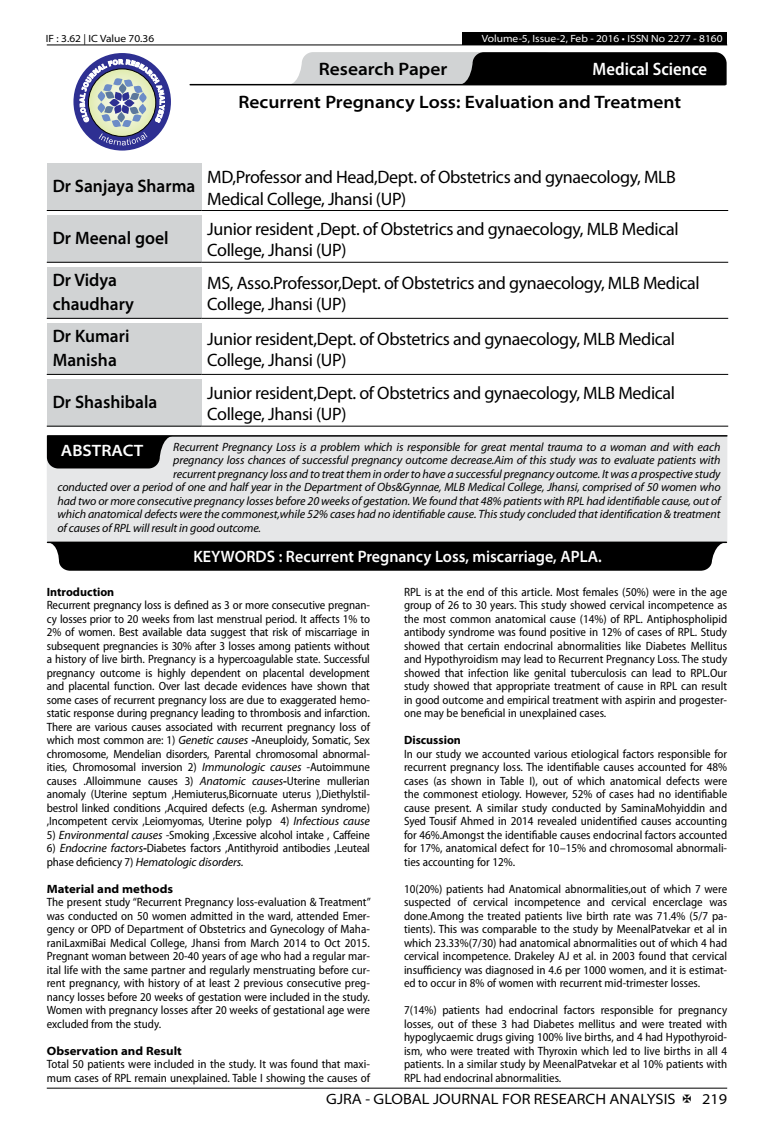
<style>
.page{position:relative;width:774px;height:1136px;background:#fff}
.page>*{position:absolute;margin:0;border:0;box-sizing:border-box;transform-origin:0 0}
.t1{font:18px/21.6px "Myriad Pro";letter-spacing:-.02em;color:#000}
.t2{font:600 semi-expanded 18px/23.4px "Myriad Pro";color:#000;scale:.9 1}
.t3{font:600 semi-expanded 18px "Myriad Pro";color:#000}
.t4{font:600 semi-condensed 18px "Myriad Pro";color:#fff}
.t5{font:600 semi-expanded 16.5px "Myriad Pro";color:#fff;scale:.9 1}
.t6{font:600 semi-expanded 16.5px "Myriad Pro";color:#fff}
.t7{font:semi-expanded 15px "Myriad Pro";color:#000}
.t8{font:semi-condensed 12px/13.5px "Myriad Pro";color:#000;text-align:justify}
.t9{font:italic 12px "Myriad Pro";letter-spacing:-.01em;color:#000}
.t10{font:700 semi-expanded 12px "Myriad Pro";color:#000}
.t11{font:700 12px "Myriad Pro";color:#000}
.t12{font:semi-expanded 10.5px "Myriad Pro";color:#fff}
.t13{font:semi-expanded 10.5px "Myriad Pro";color:#000}
.s1{font-style:italic;font-stretch:normal}
.s2{font-weight:700;font-stretch:normal}
</style>
<div class="page">
<hr style="left:47px;top:1087px;width:680px;height:1px;background:#000">
<div style="left:462px;top:32px;width:265px;height:13px;background:#000"></div>
<hr style="left:47px;top:45px;width:680px;height:1px;background:#000">
<svg style="left:288px;top:52px;width:439px;height:33px;background:#5a5a5b"></svg>
<hr style="left:190px;top:84px;width:535px;height:1px;background:#000">
<div style="left:73px;top:53px;width:98px;height:97px;background:#2e3092;border-radius:50%"></div>
<svg style="left:80px;top:59px;width:85px;height:86px"></svg>
<div style="left:47px;top:163px;width:154px;height:47px;background:#d1d3d4"></div>
<hr style="left:47px;top:210px;width:154px;height:1px;background:#000">
<hr style="left:201px;top:210px;width:527px;height:1px;background:#000">
<div style="left:47px;top:215px;width:154px;height:47px;background:#d1d3d4"></div>
<hr style="left:47px;top:262px;width:154px;height:1px;background:#000">
<hr style="left:201px;top:262px;width:527px;height:1px;background:#000">
<div style="left:47px;top:267px;width:154px;height:51px;background:#d1d3d4"></div>
<hr style="left:47px;top:318px;width:154px;height:1px;background:#000">
<hr style="left:201px;top:318px;width:527px;height:1px;background:#000">
<div style="left:47px;top:323px;width:154px;height:51px;background:#d1d3d4"></div>
<hr style="left:47px;top:374px;width:154px;height:1px;background:#000">
<hr style="left:201px;top:374px;width:527px;height:1px;background:#000">
<div style="left:47px;top:379px;width:154px;height:47px;background:#d1d3d4"></div>
<hr style="left:47px;top:426px;width:154px;height:1px;background:#000">
<hr style="left:201px;top:426px;width:527px;height:1px;background:#000">
<div style="left:47px;top:435px;width:680px;height:106px;background:#e6e7e8"></div>
<hr style="left:48px;top:435px;width:679px;height:1px;background:#000">
<svg style="left:47px;top:436px;width:126px;height:32px;background:#161616"></svg>
<hr style="left:48px;top:541px;width:678px;height:2px;background:#000">
<div style="left:47px;top:542px;width:679px;height:28px;background:#000"></div>
<div style="left:97px;top:549px;width:601px;height:13px;background:#000"></div>
<p class="t13" style="left:46px;top:32px;width:110px">IF : 3.62 | IC Value 70.36</p>
<p class="t12" style="left:482px;top:32px;width:242px">Volume-5, Issue-2, Feb - 2016 • ISSN No 2277 - 8160</p>
<h1 class="t3" style="left:319px;top:59px;width:130px">Research Paper</h1>
<h1 class="t4" style="left:593px;top:59px;width:116px">Medical Science</h1>
<h1 class="t3" style="left:239px;top:92px;width:444px">Recurrent Pregnancy Loss: Evaluation and Treatment</h1>
<h1 class="t2" style="left:53px;top:175px;width:160px">Dr Sanjaya Sharma</h1>
<h1 class="t1" style="left:207px;top:166px;width:470px">MD,Professor and Head,Dept. of Obstetrics and gynaecology, MLB<br>Medical College, Jhansi (UP)</h1>
<h1 class="t2" style="left:53px;top:227px;width:130px">Dr Meenal goel</h1>
<h1 class="t1" style="left:207px;top:218px;width:473px">Junior resident ,Dept. of Obstetrics and gynaecology, MLB Medical<br>College, Jhansi (UP)</h1>
<h1 class="t2" style="left:53px;top:269px;width:92px">Dr Vidya chaudhary</h1>
<h1 class="t1" style="left:207px;top:272px;width:494px">MS, Asso.Professor,Dept. of Obstetrics and gynaecology, MLB Medical<br>College, Jhansi (UP)</h1>
<h1 class="t2" style="left:53px;top:325px;width:87px">Dr Kumari<br>Manisha</h1>
<h1 class="t1" style="left:207px;top:328px;width:469px">Junior resident,Dept. of Obstetrics and gynaecology, MLB Medical<br>College, Jhansi (UP)</h1>
<h1 class="t2" style="left:53px;top:390px;width:118px">Dr Shashibala</h1>
<h1 class="t1" style="left:207px;top:382px;width:469px">Junior resident,Dept. of Obstetrics and gynaecology, MLB Medical<br>College, Jhansi (UP)</h1>
<p class="t9" style="left:173px;top:440px;width:549px">Recurrent Pregnancy Loss is a problem which is responsible for great mental trauma to a woman and with each</p>
<p class="t9" style="left:173px;top:453px;width:549px">pregnancy loss chances of successful pregnancy outcome decrease.Aim of this study was to evaluate patients with</p>
<p class="t9" style="left:173px;top:467px;width:549px">recurrent pregnancy loss and to treat them in order to have a successful pregnancy outcome. It was a prospective study</p>
<p class="t9" style="left:58px;top:480px;width:664px">conducted over a period of one and half year in the Department of Obs&amp;Gynnae, MLB Medical College, Jhansi, comprised of 50 women who</p>
<p class="t9" style="left:58px;top:494px;width:664px">had two or more consecutive pregnancy losses before 20 weeks of gestation. We found that 48% patients with RPL had identifiable cause, out of</p>
<p class="t9" style="left:58px;top:507px;width:664px">which anatomical defects were the commonest,while 52% cases had no identifiable cause. This study concluded that identification &amp; treatment</p>
<p class="t9" style="left:58px;top:521px;width:205px">of causes of RPL will result in good outcome.</p>
<h2 class="t6" style="left:61px;top:441px;width:84px">ABSTRACT</h2>
<h2 class="t5" style="left:193px;top:547px;width:455px">KEYWORDS : Recurrent Pregnancy Loss, miscarriage, APLA.</h2>
<p class="t11" style="left:47px;top:585px;width:69px">Introduction</p>
<p class="t8" style="left:47px;top:598px;width:325px">Recurrent pregnancy loss is defined as 3 or more consecutive pregnan&shy;cy losses prior to 20 weeks from last menstrual period. It affects 1% to 2% of women. Best available data suggest that risk of miscarriage in subsequent pregnancies is 30% after 3 losses among patients without a history of live birth. Pregnancy is a hypercoagulable state. Successful pregnancy outcome is highly dependent on placental development and placental function. Over last decade evidences have shown that some cases of recurrent pregnancy loss are due to exaggerated hemo&shy;static response during pregnancy leading to thrombosis and infarction.<br>There are various causes associated with recurrent pregnancy loss of which most common are: 1) <span class="s1">Genetic causes</span> <span class="s2">-</span>Aneuploidy, Somatic, Sex chromosome, Mendelian disorders, Parental chromosomal abnormal&shy;ities, Chromosomal inversion 2) <span class="s1">Immunologic causes -</span>Autoimmune causes .Alloimmune causes 3) <span class="s1">Anatomic causes</span><span class="s2">-</span>Uterine mullerian anomaly (Uterine septum ,Hemiuterus,Bicornuate uterus ),Diethylstil&shy;bestrol linked conditions ,Acquired defects (e.g. Asherman syndrome) ,Incompetent cervix ,Leiomyomas, Uterine polyp 4) <span class="s1">Infectious cause</span></p>
<p class="t8" style="left:47px;top:828px;width:325px">5) <span class="s1">Environmental causes -</span>Smoking ,Excessive alcohol intake , Caffeine</p>
<p class="t8" style="left:47px;top:841px;width:325px">6) <span class="s1">Endocrine factors</span><span class="s2">-</span>Diabetes factors ,Antithyroid antibodies ,Leuteal phase deficiency 7) <span class="s1">Hematologic disorders.</span></p>
<p class="t10" style="left:47px;top:881px;width:128px">Material and methods</p>
<p class="t8" style="left:47px;top:895px;width:326px">The present study “Recurrent Pregnancy loss-evaluation &amp; Treatment” was conducted on 50 women admitted in the ward, attended Emer&shy;gency or OPD of Department of Obstetrics and Gynecology of Maha&shy;raniLaxmiBai Medical College, Jhansi from March 2014 to Oct 2015.<br>Pregnant woman between 20-40 years of age who had a regular mar&shy;ital life with the same partner and regularly menstruating before cur&shy;rent pregnancy, with history of at least 2 previous consecutive preg&shy;nancy losses before 20 weeks of gestation were included in the study.<br>Women with pregnancy losses after 20 weeks of gestational age were excluded from the study.</p>
<p class="t10" style="left:47px;top:1043px;width:136px">Observation and Result</p>
<p class="t8" style="left:47px;top:1057px;width:325px">Total 50 patients were included in the study. It was found that maxi&shy;mum cases of RPL remain unexplained. Table I showing the causes of</p>
<p class="t8" style="left:404px;top:585px;width:325px">RPL is at the end of this article. Most females (50%) were in the age group of 26 to 30 years. This study showed cervical incompetence as the most common anatomical cause (14%) of RPL. Antiphospholipid antibody syndrome was found positive in 12% of cases of RPL. Study showed that certain endocrinal abnormalities like Diabetes Mellitus and Hypothyroidism may lead to Recurrent Pregnancy Loss. The study showed that infection like genital tuberculosis can lead to RPL.Our study showed that appropriate treatment of cause in RPL can result in good outcome and empirical treatment with aspirin and progester&shy;one may be beneficial in unexplained cases.</p>
<p class="t11" style="left:404px;top:733px;width:58px">Discussion</p>
<p class="t8" style="left:404px;top:747px;width:325px">In our study we accounted various etiological factors responsible for recurrent pregnancy loss. The identifiable causes accounted for 48% cases (as shown in Table I), out of which anatomical defects were the commonest etiology. However, 52% of cases had no identifiable cause present. A similar study conducted by SaminaMohyiddin and Syed Tousif Ahmed in 2014 revealed unidentified causes accounting for 46%.Amongst the identifiable causes endocrinal factors accounted for 17%, anatomical defect for 10–15% and chromosomal abnormali&shy;ties accounting for 12%.</p>
<p class="t8" style="left:404px;top:882px;width:325px">10(20%) patients had Anatomical abnormalities,out of which 7 were suspected of cervical incompetence and cervical encerclage was done.Among the treated patients live birth rate was 71.4% (5/7 pa&shy;tients). This was comparable to the study by MeenalPatvekar et al in which 23.33%(7/30) had anatomical abnormalities out of which 4 had cervical incompetence. Drakeley AJ et al. in 2003 found that cervical insufficiency was diagnosed in 4.6 per 1000 women, and it is estimat&shy;ed to occur in 8% of women with recurrent mid-trimester losses.</p>
<p class="t8" style="left:404px;top:1003px;width:325px">7(14%) patients had endocrinal factors responsible for pregnancy losses, out of these 3 had Diabetes mellitus and were treated with hypoglycaemic drugs giving 100% live births, and 4 had Hypothyroid&shy;ism, who were treated with Thyroxin which led to live births in all 4 patients. In a similar study by MeenalPatvekar et al 10% patients with RPL had endocrinal abnormalities.</p>
<p class="t7" style="left:326px;top:1090px;width:351px">GJRA - GLOBAL JOURNAL FOR RESEARCH ANALYSIS</p>
<p class="t7" style="left:702px;top:1090px;width:27px">219</p>
</div>
